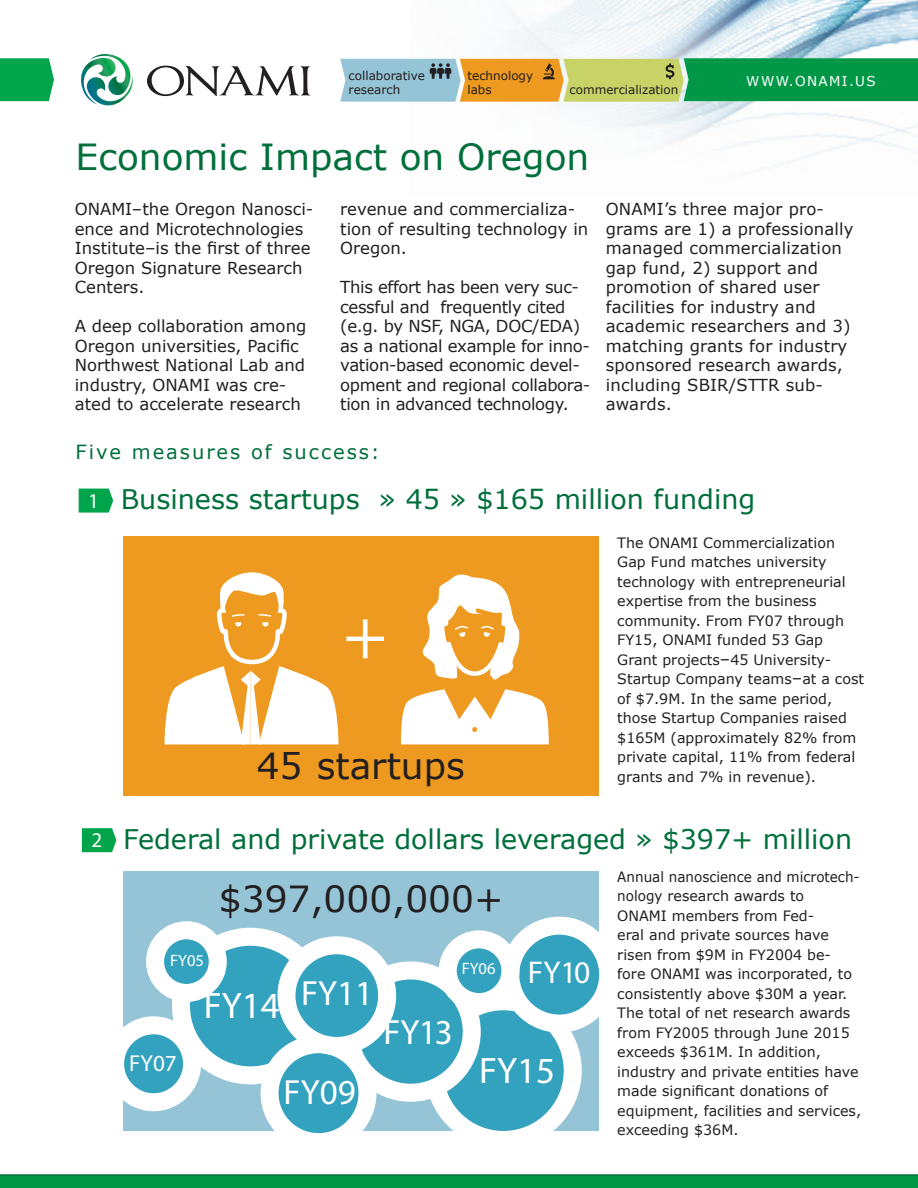
<style>
.page{position:relative;width:918px;height:1188px;background:#fff}
.page>*{position:absolute;margin:0;border:0;box-sizing:border-box;transform-origin:0 0}
.t1{font:72.9px "Myriad Pro";color:#fff}
.t2{font:36.9px "Myriad Pro";color:#fff}
.t3{font:36px "Verdana";color:#231f20}
.t4{font:36px "Verdana";color:#006f3c}
.t5{font:35.1px "Myriad Pro";color:#fff}
.t6{font:31.65px "Myriad Pro";color:#fff}
.t7{font:27px "Verdana";color:#006f3c}
.t8{font:23.1px "Myriad Pro";color:#fff}
.t9{font:21px "Myriad Pro";color:#fff}
.t10{font:19.5px "Verdana";letter-spacing:.1em;color:#006f3c}
.t11{font:16.5px/19.5px "Verdana";color:#231f20}
.t12{font:16.5px/19.5px "Verdana";letter-spacing:-.02em;color:#231f20}
.t13{font:16.5px "Myriad Pro";color:#fff}
.t14{font:14.25px/19.5px "Verdana";color:#231f20;scale:.95 1}
.t15{font:14.25px/19.5px "Verdana";color:#231f20}
.t16{font:13.5px "Verdana";color:#fff}
.t17{font:12px/13.5px "Verdana";color:#231f20}
.s1{font-size:16.5px}
</style>
<div class="page">
<div style="left:123px;top:537px;width:475px;height:259px;background:#ee9a20"></div>
<img style="left:502px;top:0;width:416px;height:161px">
<svg style="left:147px;top:65px;width:163px;height:31px"></svg>
<svg style="left:81px;top:54px;width:52px;height:52px"></svg>
<svg style="left:0;top:1174px;width:918px;height:14px"></svg>
<svg style="left:0;top:58px;width:54px;height:43px"></svg>
<svg style="left:340px;top:58px;width:578px;height:44px"></svg>
<svg style="left:79px;top:489px;width:34px;height:24px"></svg>
<svg style="left:82px;top:828px;width:34px;height:24px"></svg>
<div style="left:123px;top:871px;width:476px;height:259px;background:#95c4d7"></div>
<svg style="left:115px;top:1025px;width:77px;height:77px;fill:#33a2bf"></svg>
<div style="left:106px;top:1016px;width:95px;height:95px;border:18px solid #fff;border-radius:50%"></div>
<div style="left:181px;top:937px;width:139px;height:138px;background:#33a2bf;border-radius:50%"></div>
<div style="left:172px;top:928px;width:157px;height:156px;border:18px solid #fff;border-radius:50%"></div>
<div style="left:434px;top:1001px;width:139px;height:139px;background:#33a2bf;border-radius:50%"></div>
<div style="left:425px;top:992px;width:157px;height:157px;border:18px solid #fff;border-radius:50%"></div>
<div style="left:270px;top:1044px;width:97px;height:98px;background:#33a2bf;border-radius:50%"></div>
<div style="left:261px;top:1035px;width:115px;height:116px;border:18px solid #fff;border-radius:50%"></div>
<svg style="left:510px;top:926px;width:98px;height:98px;fill:#33a2bf"></svg>
<div style="left:501px;top:917px;width:116px;height:116px;border:18px solid #fff;border-radius:50%"></div>
<div style="left:349px;top:970px;width:123px;height:123px;background:#33a2bf;border-radius:50%"></div>
<div style="left:340px;top:961px;width:141px;height:141px;border:18px solid #fff;border-radius:50%"></div>
<svg style="left:286px;top:945px;width:101px;height:101px;fill:#33a2bf"></svg>
<div style="left:277px;top:936px;width:119px;height:119px;border:18px solid #fff;border-radius:50%"></div>
<svg style="left:155px;top:930px;width:63px;height:63px;fill:#33a2bf"></svg>
<div style="left:146px;top:921px;width:81px;height:81px;border:18px solid #fff;border-radius:50%"></div>
<svg style="left:448px;top:939px;width:62px;height:63px;fill:#33a2bf"></svg>
<div style="left:439px;top:930px;width:80px;height:81px;border:18px solid #fff;border-radius:50%"></div>
<svg style="left:164px;top:572px;width:175px;height:172px"></svg>
<svg style="left:400px;top:689px;width:149px;height:55px"></svg>
<svg style="left:422px;top:574px;width:98px;height:106px"></svg>
<p class="t17" style="left:349px;top:69px;width:78px">collaborative research</p>
<p class="t16" style="left:746px;top:72px;width:61px">www.onami</p>
<p class="t16" style="left:849px;top:72px;width:17px">.us</p>
<p class="t17" style="left:467px;top:69px;width:67px">technology labs</p>
<p class="t17" style="left:570px;top:83px;width:110px">commercialization</p>
<h3 class="t4" style="left:76px;top:132px;width:515px">Economic Impact on Oregon</h3>
<p class="t11" style="left:75px;top:199px;width:240px">ONAMI–the Oregon Nanosci&shy;ence and Microtechnologies<br>Institute–is the first of three<br>Oregon Signature Research<br>Centers.</p>
<p class="t11" style="left:75px;top:316px;width:233px">A deep collaboration among<br>Oregon universities, Pacific<br>Northwest National Lab and industry, ONAMI was cre&shy;ated to accelerate research</p>
<p class="t11" style="left:340px;top:199px;width:250px">revenue and commercializa&shy;tion of resulting technology in<br>Oregon.</p>
<p class="t12" style="left:340px;top:277px;width:252px">This effort has been very suc&shy;cessful and frequently cited (e.g. by NSF, NGA, DOC/EDA) as a national example for inno&shy;vation-based economic devel&shy;opment and regional collabora&shy;tion in advanced technology.</p>
<p class="t10" style="left:76px;top:439px;width:306px">Five measures of success:</p>
<p class="t11" style="left:606px;top:199px;width:249px">ONAMI’s three major pro&shy;grams are 1) a professionally managed commercialization gap fund, 2) support and promotion of shared user facilities for industry and academic researchers and 3) matching grants for industry sponsored research awards, including SBIR/STTR sub&shy;awards.</p>
<p class="t9" style="left:88px;top:488px;width:12px">1</p>
<p class="t9" style="left:91px;top:827px;width:12px">2</p>
<h3 class="t7" style="left:121px;top:481px;width:636px">Business startups » 45 » $165 million funding</h3>
<h1 class="t1" style="left:343px;top:589px;width:45px">+</h1>
<h3 class="t3" style="left:257px;top:741px;width:210px">45 startups</h3>
<p class="t15" style="left:617px;top:533px;width:248px">The ONAMI Commercialization<br>Gap Fund matches university technology with entrepreneurial expertise from the business community. From FY07 through<br>FY15, ONAMI funded 53 Gap<br>Grant projects<span class="s1">–</span>45 University-<br>Startup Company teams<span class="s1">–</span>at a cost of $7.9M. In the same period, those Startup Companies raised $165M (approximately 82% from private capital, 11% from federal grants and 7% in revenue).</p>
<h3 class="t7" style="left:123px;top:820px;width:730px">Federal and private dollars leveraged » $397+ million</h3>
<h3 class="t3" style="left:219px;top:874px;width:286px">$397,000,000+</h3>
<p class="t13" style="left:170px;top:951px;width:35px">FY05</p>
<p class="t14" style="left:617px;top:867px;width:258px">Annual nanoscience and microtech&shy;nology research awards to<br>ONAMI members from Fed-<br>eral and private sources have risen from $9M in FY2004 be&shy;fore ONAMI was incorporated, to consistently above $30M a year.<br>The total of net research awards from FY2005 through June 2015 exceeds $361M. In addition, industry and private entities have made significant donations of equipment, facilities and services, exceeding $36M.</p>
<h3 class="t6" style="left:528px;top:953px;width:64px">FY10</h3>
<p class="t13" style="left:462px;top:958px;width:35px">FY06</p>
<h3 class="t5" style="left:301px;top:971px;width:74px">FY11</h3>
<h2 class="t2" style="left:204px;top:983px;width:77px">FY14</h2>
<h3 class="t5" style="left:383px;top:1010px;width:71px">FY13</h3>
<h3 class="t8" style="left:129px;top:1049px;width:49px">FY07</h3>
<h2 class="t2" style="left:479px;top:1048px;width:77px">FY15</h2>
<h3 class="t5" style="left:284px;top:1070px;width:74px">FY09</h3>
</div>
